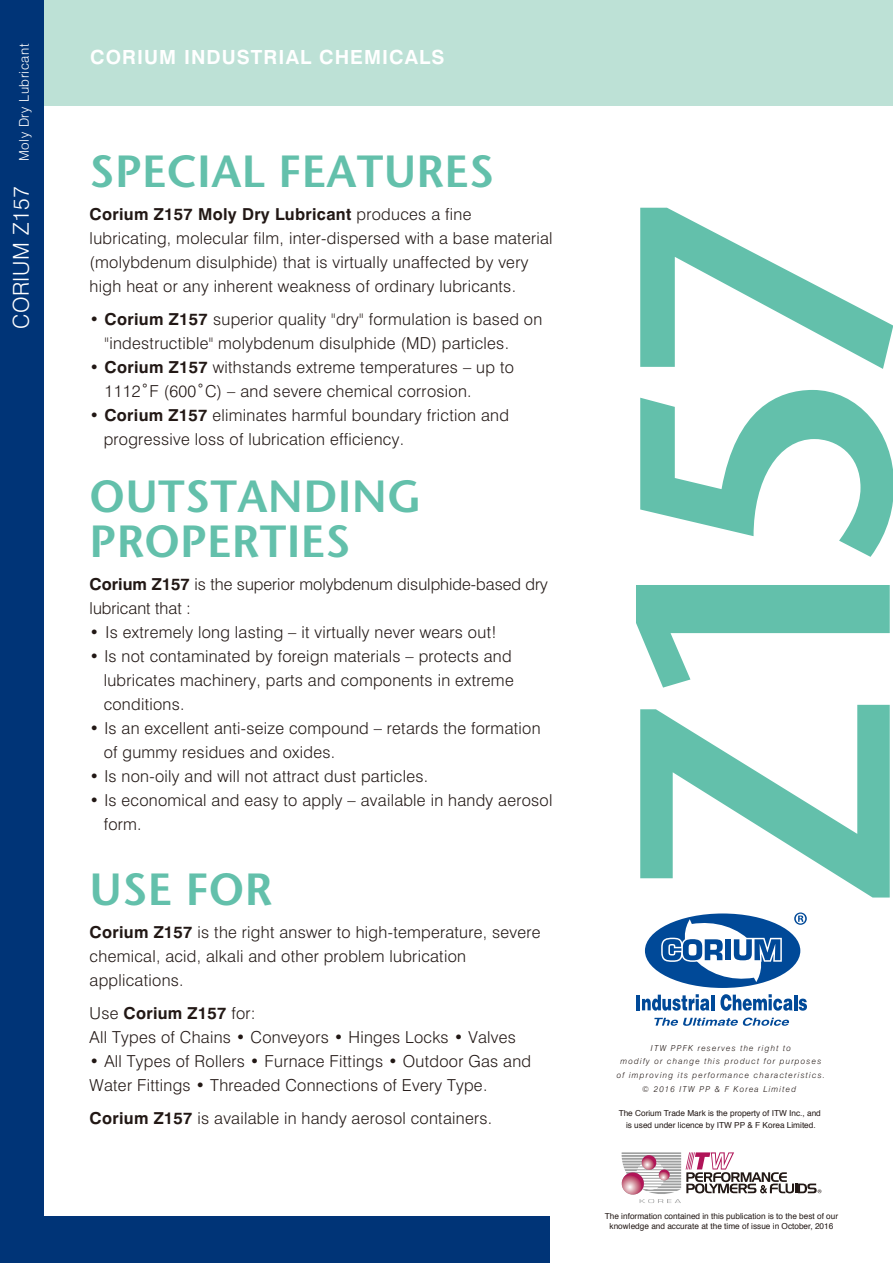
<style>
.page{position:relative;width:893px;height:1263px;background:#fff}
.page>*{position:absolute;margin:0;border:0;box-sizing:border-box;transform-origin:0 0}
.t1{font:600 356.4px "Stone Sans";color:#63c0ab;scale:.95 1}
.t2{font:600 45px/44.8px "Stone Sans";letter-spacing:.005em;color:#63c0ab}
.t3{font:700 19.5px "Swiss 721 BT";letter-spacing:.055em;color:#fff}
.t4{font:300 16.5px/24px "Swiss 721 BT";letter-spacing:.015em;color:#221815}
.t5{font:300 13.35px "Swiss 721 BT";letter-spacing:.045em;color:#fff}
.t6{font:8.25px/12px "Helvetica";color:#221815;text-align:center}
.t7{font:italic 300 8.25px/13.6px "Swiss 721 BT";letter-spacing:.145em;color:#221815;text-align:center}
.s1{font-size:21.9px}
.s2{font-weight:700}
</style>
<div class="page">
<div style="left:0;top:0;width:893px;height:105px;background:#bde1d6"></div>
<div style="left:0;top:1216px;width:550px;height:47px;background:#003477"></div>
<div style="left:0;top:0;width:44px;height:1263px;background:#003477"></div>
<svg style="left:621px;top:1152px;width:200px;height:51px"></svg>
<svg style="left:654px;top:1017px;width:136px;height:9px"></svg>
<hr style="left:636px;top:995px;width:4px;height:15px;background:#004998">
<svg style="left:642px;top:994px;width:67px;height:17px"></svg>
<hr style="left:711px;top:995px;width:3px;height:15px;background:#004998">
<svg style="left:720px;top:994px;width:73px;height:17px"></svg>
<hr style="left:794px;top:995px;width:3px;height:15px;background:#004998">
<svg style="left:799px;top:998px;width:8px;height:13px"></svg>
<div style="left:645px;top:913px;width:155px;height:75px;background:#004998;border-radius:50%"></div>
<svg style="left:661px;top:919px;width:121px;height:63px"></svg>
<svg style="left:794px;top:912px;width:13px;height:13px"></svg>
<p class="t5" style="left:16px;top:329px;width:287px;rotate:-90deg"><span class="s1">CORIUM Z157</span> Moly Dry Lubricant</p>
<p class="t3" style="left:90px;top:45px;width:356px">CORIUM INDUSTRIAL CHEMICALS</p>
<h2 class="t2" style="left:90px;top:148px;width:406px">SPECIAL FEATURES</h2>
<p class="t4" style="left:90px;top:202px;width:464px"><span class="s2">Corium Z157 Moly Dry Lubricant</span> produces a fine lubricating, molecular film, inter-dispersed with a base material (molybdenum disulphide) that is virtually unaffected by very high heat or any inherent weakness of ordinary lubricants.</p>
<p class="t4" style="left:105px;top:307px;width:439px;text-indent:-15px"><span class="s2">• Corium Z157</span> superior quality "dry" formulation is based on "indestructible" molybdenum disulphide (MD) particles.</p>
<p class="t4" style="left:105px;top:355px;width:411px;text-indent:-15px">• <span class="s2">Corium Z157</span> withstands extreme temperatures – up to<br>1112˚F (600˚C) – and severe chemical corrosion.</p>
<p class="t4" style="left:104px;top:403px;width:407px;text-indent:-14px">• <span class="s2">Corium Z157</span> eliminates harmful boundary friction and progressive loss of lubrication efficiency.</p>
<h2 class="t2" style="left:90px;top:473px;width:334px">OUTSTANDING<br>PROPERTIES</h2>
<p class="t4" style="left:90px;top:572px;width:460px"><span class="s2">Corium Z157</span> is the superior molybdenum disulphide-based dry lubricant that :</p>
<p class="t4" style="left:90px;top:620px;width:408px">• Is extremely long lasting – it virtually never wears out!</p>
<p class="t4" style="left:104px;top:644px;width:412px;text-indent:-14px">• Is not contaminated by foreign materials – protects and lubricates machinery, parts and components in extreme conditions.</p>
<p class="t4" style="left:104px;top:716px;width:438px;text-indent:-14px">• Is an excellent anti-seize compound – retards the formation of gummy residues and oxides.</p>
<p class="t4" style="left:90px;top:764px;width:340px">• Is non-oily and will not attract dust particles.</p>
<p class="t4" style="left:104px;top:788px;width:450px;text-indent:-14px">• Is economical and easy to apply – available in handy aerosol form.</p>
<h2 class="t2" style="left:90px;top:866px;width:184px">USE FOR</h2>
<p class="t4" style="left:90px;top:920px;width:452px"><span class="s2">Corium Z157</span> is the right answer to high-temperature, severe chemical, acid, alkali and other problem lubrication applications.</p>
<p class="t4" style="left:90px;top:1001px;width:428px">Use <span class="s2">Corium Z157</span> for:<br>All Types of Chains • Conveyors • Hinges Locks • Valves</p>
<p class="t4" style="left:90px;top:1049px;width:443px">• All Types of Rollers • Furnace Fittings • Outdoor Gas and<br>Water Fittings • Threaded Connections of Every Type.</p>
<p class="t4" style="left:90px;top:1106px;width:404px"><span class="s2">Corium Z157</span> is available in handy aerosol containers.</p>
<h1 class="t1" style="left:544px;top:904px;width:744px;rotate:-90deg">Z157</h1>
<p class="t7" style="left:617px;top:1041px;width:210px">ITW PPFK reserves the right to<br>modify or change this product for purposes of improving its performance characteristics. © 2016 ITW PP &amp; F Korea Limited</p>
<p class="t6" style="left:619px;top:1107px;width:204px">The Corium Trade Mark is the property of ITW Inc., and is used under licence by ITW PP &amp; F Korea Limited.</p>
<p class="t6" style="left:605px;top:1211px;width:235px;line-height:9.9px">The information contained in this publication is to the best of our knowledge and accurate at the time of issue in October, 2016</p>
</div>
